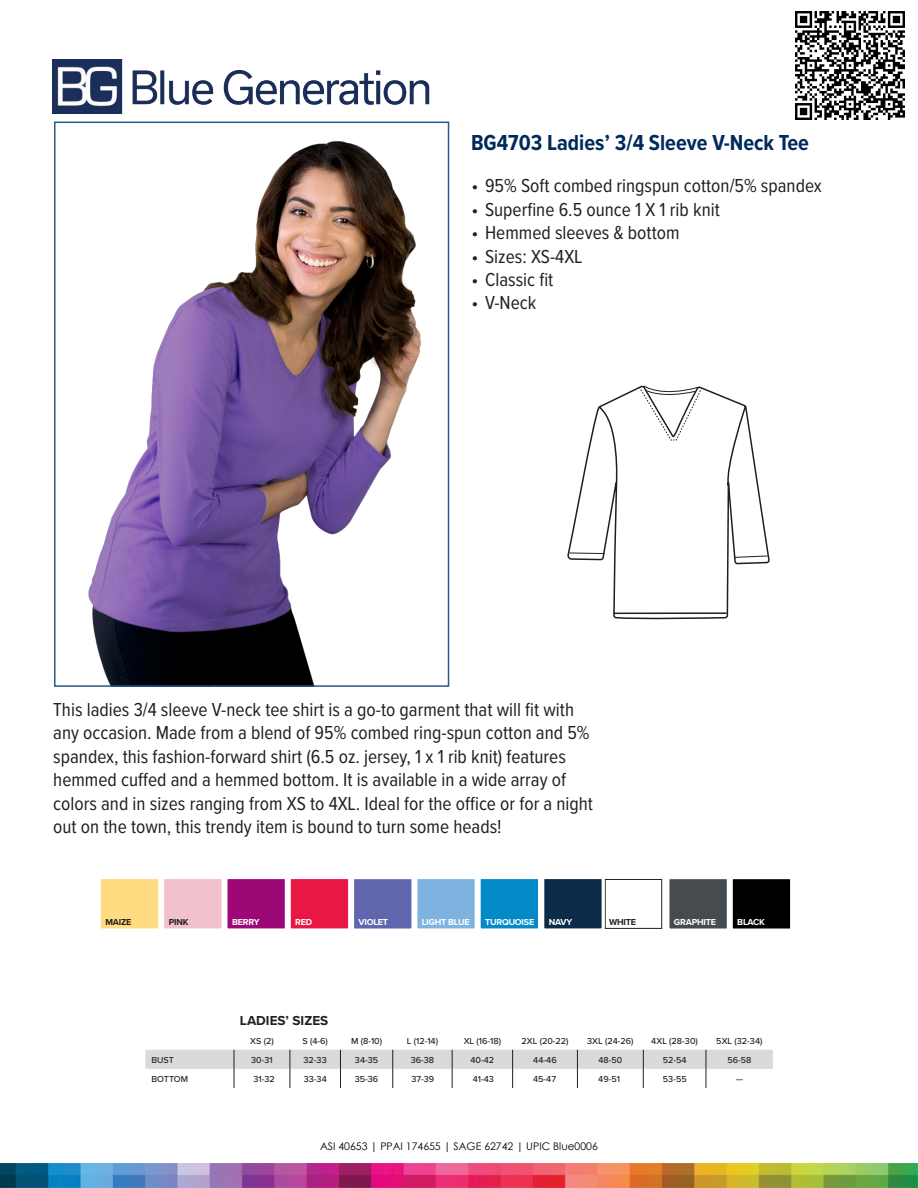
<style>
.page{position:relative;width:918px;height:1188px;background:#fff}
.page>*{position:absolute;margin:0;border:0;box-sizing:border-box;transform-origin:0 0}
.t1{font:700 22.5px "Proxima Nova Cond";color:#002a5c}
.t2{font:19.5px/23.4px "Proxima Nova Cond";color:#231f20}
.t3{font:700 13.5px "Proxima Nova";color:#231f20}
.t4{font:10.5px "Century Gothic";color:#000}
.t5{font:500 9px/19px "Proxima Nova";color:#231f20}
.t6{font:700 9px "Proxima Nova";letter-spacing:-.025em;color:#fff}
.t7{font:700 9px "Proxima Nova";letter-spacing:-.025em;color:#231f20}
</style>
<div class="page">
<img style="left:0;top:1164px;width:917px;height:23px">
<img style="left:88px;top:141px;width:333px;height:543px">
<div style="left:54px;top:122px;width:395px;height:565px;border:2px solid #265a8e"></div>
<svg style="left:568px;top:387px;width:201px;height:233px"></svg>
<svg style="left:569px;top:552px;width:199px;height:6px"></svg>
<hr style="left:613px;top:612px;width:114px;height:2px;background:#201d1e">
<svg style="left:639px;top:385px;width:63px;height:56px"></svg>
<div style="left:98px;top:876px;width:63px;height:55px;background:#ffdc82;border:3px solid #fff"></div>
<div style="left:161px;top:876px;width:64px;height:55px;background:#f1c0cd;border:3px solid #fff"></div>
<div style="left:225px;top:876px;width:63px;height:55px;background:#9d0876;border:3px solid #fff"></div>
<div style="left:288px;top:876px;width:63px;height:55px;background:#e81744;border:3px solid #fff"></div>
<div style="left:351px;top:876px;width:63px;height:56px;background:#6066ae;border:3px solid #fff"></div>
<div style="left:730px;top:876px;width:63px;height:56px;background:#000;border:3px solid #fff"></div>
<div style="left:605px;top:879px;width:57px;height:50px;border:1px solid #231f20"></div>
<div style="left:666px;top:876px;width:64px;height:56px;background:#454b4e;border:3px solid #fff"></div>
<div style="left:541px;top:876px;width:64px;height:55px;background:#0b2b48;border:3px solid #fff"></div>
<div style="left:414px;top:876px;width:64px;height:55px;background:#7fb3df;border:3px solid #fff"></div>
<div style="left:478px;top:876px;width:63px;height:55px;background:#0389c5;border:3px solid #fff"></div>
<img style="left:53px;top:60px;width:376px;height:53px">
<img style="left:796px;top:11px;width:108px;height:108px">
<svg style="left:145px;top:1050px;width:628px;height:38px"></svg>
<p class="t1" style="left:471px;top:126px;width:340px">BG4703 Ladies’ 3/4 Sleeve V-Neck Tee</p>
<p class="t2" style="left:472px;top:173px;width:352px">• 95% Soft combed ringspun cotton/5% spandex</p>
<p class="t2" style="left:472px;top:197px;width:250px">• Superfine 6.5 ounce 1 X 1 rib knit</p>
<p class="t2" style="left:472px;top:220px;width:210px">• Hemmed sleeves &amp; bottom</p>
<p class="t2" style="left:472px;top:244px;width:112px">• Sizes: XS-4XL</p>
<p class="t2" style="left:472px;top:267px;width:83px">• Classic fit</p>
<p class="t2" style="left:472px;top:290px;width:66px">• V-Neck</p>
<p class="t2" style="left:53px;top:697px;width:541px">This ladies 3/4 sleeve V-neck tee shirt is a go-to garment that will fit with any occasion. Made from a blend of 95% combed ring-spun cotton and 5% spandex, this fashion-forward shirt (6.5 oz. jersey, 1 x 1 rib knit) features hemmed cuffed and a hemmed bottom. It is available in a wide array of colors and in sizes ranging from XS to 4XL. Ideal for the office or for a night out on the town, this trendy item is bound to turn some heads!</p>
<p class="t7" style="left:105px;top:915px;width:27px">MAIZE</p>
<p class="t7" style="left:169px;top:915px;width:21px">PINK</p>
<p class="t6" style="left:232px;top:915px;width:29px">BERRY</p>
<p class="t6" style="left:295px;top:915px;width:19px">RED</p>
<p class="t6" style="left:359px;top:915px;width:31px">VIOLET</p>
<p class="t6" style="left:422px;top:915px;width:50px">LIGHT BLUE</p>
<p class="t6" style="left:485px;top:915px;width:51px">TURQUOISE</p>
<p class="t6" style="left:549px;top:915px;width:25px">NAVY</p>
<p class="t7" style="left:609px;top:915px;width:28px">WHITE</p>
<p class="t6" style="left:674px;top:915px;width:43px">GRAPHITE</p>
<p class="t6" style="left:737px;top:915px;width:29px">BLACK</p>
<p class="t3" style="left:240px;top:1010px;width:90px">LADIES’ SIZES</p>
<p class="t5" style="left:250px;top:1031px;width:25px">XS (2)</p>
<p class="t5" style="left:302px;top:1031px;width:27px">S (4-6)</p>
<p class="t5" style="left:351px;top:1031px;width:33px">M (8-10)</p>
<p class="t5" style="left:407px;top:1031px;width:33px">L (12-14)</p>
<p class="t5" style="left:464px;top:1031px;width:39px">XL (16-18)</p>
<p class="t5" style="left:522px;top:1031px;width:49px">2XL (20-22)</p>
<p class="t5" style="left:587px;top:1031px;width:48px">3XL (24-26)</p>
<p class="t5" style="left:651px;top:1031px;width:48px">4XL (28-30)</p>
<p class="t5" style="left:716px;top:1031px;width:48px">5XL (32-34)</p>
<p class="t5" style="left:151px;top:1050px;width:38px">BUST<br>BOTTOM</p>
<p class="t5" style="left:251px;top:1050px;width:25px">30-31<br>31-32</p>
<p class="t5" style="left:304px;top:1050px;width:25px">32-33<br>33-34</p>
<p class="t5" style="left:355px;top:1050px;width:25px">34-35<br>35-36</p>
<p class="t5" style="left:411px;top:1050px;width:25px">36-38<br>37-39</p>
<p class="t5" style="left:471px;top:1050px;width:25px">40-42<br>41-43</p>
<p class="t5" style="left:533px;top:1050px;width:25px">44-46<br>45-47</p>
<p class="t5" style="left:598px;top:1050px;width:26px">48-50<br>49-51</p>
<p class="t5" style="left:663px;top:1050px;width:26px">52-54<br>53-55</p>
<p class="t5" style="left:727px;top:1050px;width:26px;text-align:center">56-58 —</p>
<p class="t4" style="left:320px;top:1139px;width:279px">ASI 40653 | PPAI 174655 | SAGE 62742 | UPIC Blue0006</p>
</div>
